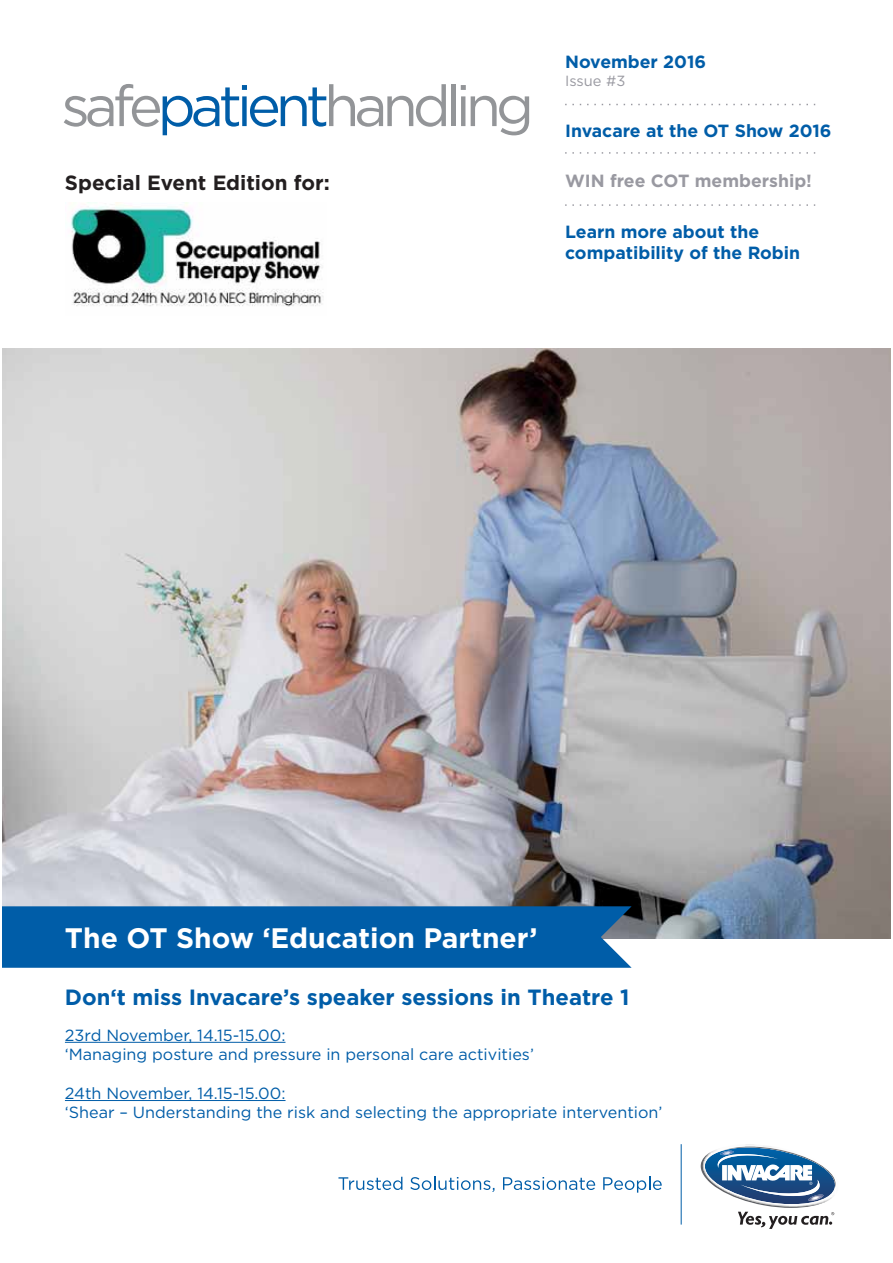
<style>
.page{position:relative;width:893px;height:1263px;background:#fff}
.page>*{position:absolute;margin:0;border:0;box-sizing:border-box;transform-origin:0 0}
.t1{font:700 28.2px "Gotham";color:#fff}
.t2{font:700 22.05px "Gotham";color:#005da8}
.t3{font:700 20.55px "Gotham";color:#231f20}
.t4{font:700 17.7px/21.1px "Gotham";color:#005da8}
.t5{font:700 17.7px "Gotham";color:#9999a1}
.t6{font:16.2px/19.4px "Gotham";color:#005da8}
.t7{font:14.7px "Gotham";color:#9999a1}
</style>
<div class="page">
<img style="left:2px;top:348px;width:888px;height:590px">
<hr style="left:681px;top:1144px;width:1px;height:81px;background:#005da8">
<svg style="left:338px;top:1177px;width:64px;height:13px"></svg>
<svg style="left:410px;top:1177px;width:84px;height:15px"></svg>
<svg style="left:503px;top:1177px;width:92px;height:13px"></svg>
<svg style="left:603px;top:1177px;width:59px;height:16px"></svg>
<img style="left:701px;top:1161px;width:104px;height:47px">
<img style="left:702px;top:1144px;width:118px;height:63px">
<img style="left:722px;top:1146px;width:98px;height:1px">
<svg style="left:738px;top:1212px;width:96px;height:17px"></svg>
<svg style="left:702px;top:1147px;width:134px;height:57px"></svg>
<svg style="left:565px;top:104px;width:250px;height:1px"></svg>
<svg style="left:565px;top:152px;width:250px;height:2px"></svg>
<svg style="left:565px;top:204px;width:250px;height:2px"></svg>
<svg style="left:64px;top:84px;width:382px;height:51px"></svg>
<hr style="left:451px;top:84px;width:4px;height:42px;background:#939598">
<svg style="left:461px;top:85px;width:68px;height:50px"></svg>
<hr style="left:65px;top:1042px;width:220px;height:1px;background:#005da8">
<hr style="left:65px;top:1100px;width:220px;height:1px;background:#005da8">
<div style="left:2px;top:906px;width:630px;height:62px;background:#005da8"></div>
<img style="left:70px;top:202px;width:253px;height:105px">
<p class="t3" style="left:65px;top:175px;width:266px">Special Event Edition for:</p>
<p class="t4" style="left:565px;top:53px;width:143px">November 2016</p>
<p class="t7" style="left:565px;top:75px;width:62px">Issue #3</p>
<p class="t4" style="left:565px;top:121px;width:268px">Invacare at the OT Show 2016</p>
<p class="t5" style="left:565px;top:174px;width:248px">WIN free COT membership!</p>
<p class="t4" style="left:565px;top:222px;width:237px">Learn more about the compatibility of the Robin</p>
<h1 class="t1" style="left:65px;top:928px;width:474px">The OT Show ‘Education Partner’</h1>
<h2 class="t2" style="left:65px;top:989px;width:566px">Don‘t miss Invacare’s speaker sessions in Theatre 1</h2>
<p class="t6" style="left:65px;top:1026px;width:470px">23rd November, 14.15-15.00:<br>‘Managing posture and pressure in personal care activities’</p>
<p class="t6" style="left:65px;top:1085px;width:599px">24th November, 14.15-15.00:<br>‘Shear – Understanding the risk and selecting the appropriate intervention’</p>
</div>
